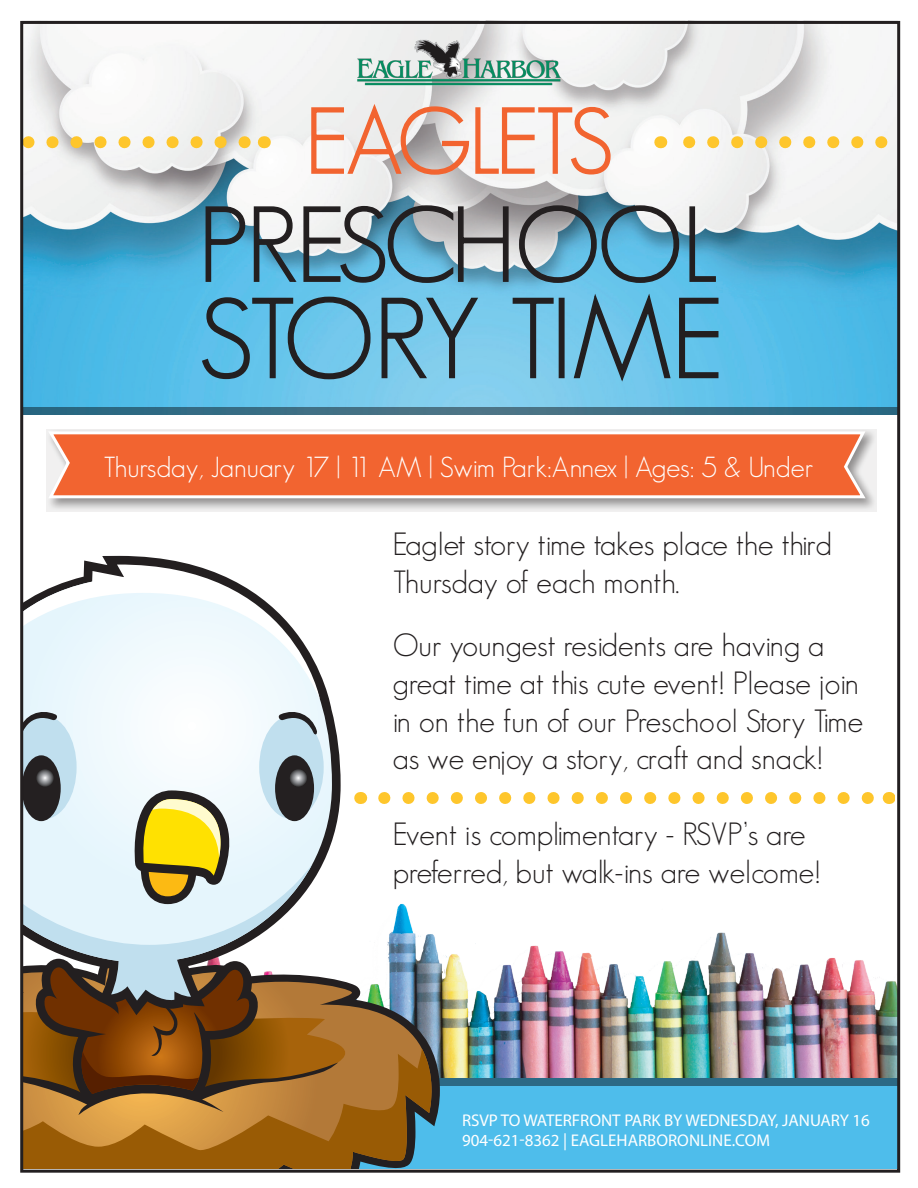
<style>
.page{position:relative;width:918px;height:1188px;background:#fff}
.page>*{position:absolute;margin:0;border:0;box-sizing:border-box;transform-origin:0 0}
.t1{font:300 110.7px "Geosans";letter-spacing:-.035em;color:#231f20}
.t2{font:300 103.65px "Geosans";letter-spacing:-.025em;color:#231f20}
.t3{font:300 91.05px "Geosans";letter-spacing:-.055em;color:#f26430}
.t4{font:300 31.5px/37.8px "Geosans";color:#231f20}
.t5{font:300 28.35px "Geosans";color:#fff}
.t6{font:16.95px/20.4px "Myriad Pro";color:#fff}
</style>
<div class="page">
<img style="left:21px;top:20px;width:877px;height:388px">
<img style="left:387px;top:904px;width:509px;height:174px">
<div style="left:11px;top:1078px;width:907px;height:110px;background:#4ebdeb"></div>
<svg style="left:24px;top:408px;width:872px;height:7px;background:#3a6d83"></svg>
<svg style="left:47px;top:429px;width:830px;height:82px;background:#cecdcd"></svg>
<svg style="left:46px;top:429px;width:822px;height:71px;background:#f07a4f"></svg>
<svg style="left:24px;top:136px;width:225px;height:12px"></svg>
<svg style="left:264px;top:136px;width:1px;height:12px"></svg>
<svg style="left:660px;top:136px;width:1px;height:12px"></svg>
<svg style="left:689px;top:136px;width:207px;height:12px"></svg>
<svg style="left:384px;top:792px;width:490px;height:12px"></svg>
<svg style="left:360px;top:792px;width:1px;height:12px"></svg>
<svg style="left:889px;top:792px;width:1px;height:12px"></svg>
<svg style="left:311px;top:102px;width:300px;height:73px"></svg>
<svg style="left:205px;top:206px;width:41px;height:77px;background:#519fc0"></svg>
<svg style="left:253px;top:205px;width:256px;height:79px;background:#8badbc"></svg>
<svg style="left:518px;top:205px;width:162px;height:79px;background:#70a5bc"></svg>
<svg style="left:689px;top:206px;width:28px;height:77px;background:#78aac0"></svg>
<svg style="left:201px;top:296px;width:170px;height:84px;background:#5fb1d4"></svg>
<svg style="left:381px;top:297px;width:98px;height:83px;background:#70b6d4"></svg>
<svg style="left:512px;top:297px;width:42px;height:82px;background:#72b9d7"></svg>
<div style="left:559px;top:298px;width:6px;height:80px;border:2px solid #231f20"></div>
<svg style="left:573px;top:291px;width:99px;height:93px;background:#67b6d7"></svg>
<svg style="left:678px;top:297px;width:41px;height:82px;background:#56a7c9"></svg>
<img style="left:356px;top:37px;width:206px;height:49px">
<div style="left:371px;top:1078px;width:547px;height:8px;background:#2c6984"></div>
<img style="left:365px;top:958px;width:92px;height:153px">
<svg style="left:24px;top:1049px;width:414px;height:120px;background:#9d6b24"></svg>
<svg style="left:84px;top:556px;width:257px;height:285px"></svg>
<svg style="left:59px;top:577px;width:273px;height:304px"></svg>
<svg style="left:24px;top:787px;width:289px;height:144px;background:#d6dcc8"></svg>
<div style="left:12px;top:716px;width:65px;height:103px;background:#c0dfee;border-radius:50%"></div>
<svg style="left:24px;top:755px;width:37px;height:66px;background:#4c4f52"></svg>
<div style="left:259px;top:716px;width:65px;height:103px;background:#c0dfee;border-radius:50%"></div>
<svg style="left:277px;top:708px;width:41px;height:28px"></svg>
<svg style="left:275px;top:755px;width:39px;height:66px;background:#505357"></svg>
<svg style="left:24px;top:708px;width:35px;height:21px"></svg>
<svg style="left:24px;top:563px;width:296px;height:145px;fill:#f1fafd"></svg>
<svg style="left:24px;top:931px;width:341px;height:184px;background:#97744c"></svg>
<div style="left:898px;top:0;width:20px;height:1188px;background:#fff"></div>
<div style="left:0;top:0;width:21px;height:1188px;background:#fff"></div>
<div style="left:0;top:1170px;width:918px;height:18px;background:#fff"></div>
<h3 class="t3" style="left:306px;top:91px;width:309px">EAGLETS</h3>
<h2 class="t2" style="left:198px;top:188px;width:522px">PRESCHOOL</h2>
<h1 class="t1" style="left:198px;top:278px;width:527px">STORY TIME</h1>
<p class="t5" style="left:103px;top:452px;width:712px">Thursday, January 17 | 11 AM | Swim Park:Annex | Ages: 5 &amp; Under</p>
<p class="t4" style="left:393px;top:525px;width:441px">Eaglet story time takes place the third<br>Thursday of each month.</p>
<p class="t4" style="left:393px;top:626px;width:472px">Our youngest residents are having a great time at this cute event! Please join in on the fun of our Preschool Story Time as we enjoy a story, craft and snack!</p>
<p class="t4" style="left:393px;top:815px;width:430px">Event is complimentary - RSVP’s are preferred, but walk-ins are welcome!</p>
<p class="t6" style="left:462px;top:1110px;width:409px">RSVP TO WATERFRONT PARK BY WEDNESDAY, JANUARY 16<br>904-621-8362 | EAGLEHARBORONLINE.COM</p>
</div>
